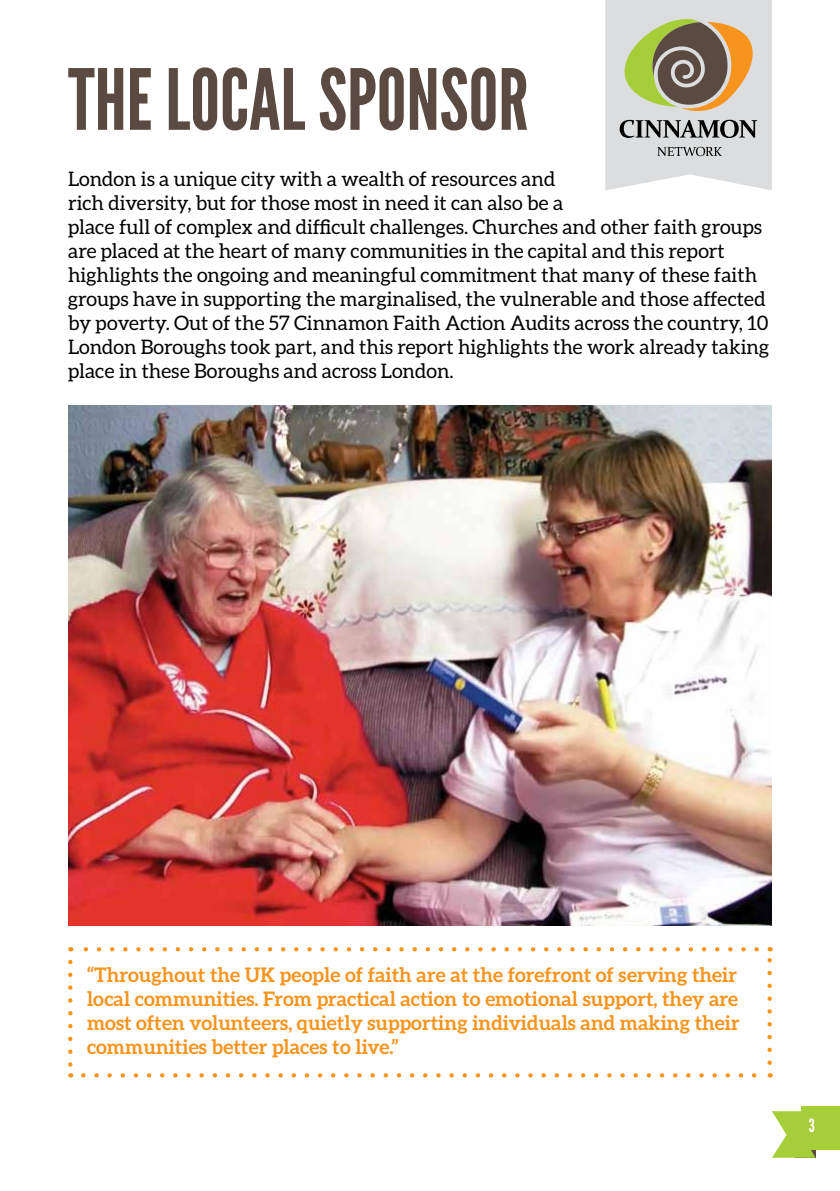
<style>
.page{position:relative;width:840px;height:1191px;background:#fff}
.page>*{position:absolute;margin:0;border:0;box-sizing:border-box;transform-origin:0 0}
.t1{font:84px "League Gothic";color:#5a4a42}
.t2{font:20px/24px "Aleo";color:#000}
.t3{font:700 20px/24px "Aleo";color:#f7941e}
.t4{font:18.2px "League Gothic";color:#fff}
</style>
<div class="page">
<svg style="left:772px;top:1111px;width:43px;height:46px"></svg>
<div style="left:800px;top:1106px;width:39px;height:43px;background:#a6ce39"></div>
<svg style="left:83px;top:1073px;width:674px;height:4px"></svg>
<svg style="left:83px;top:947px;width:673px;height:4px"></svg>
<svg style="left:68px;top:962px;width:4px;height:115px"></svg>
<svg style="left:767px;top:947px;width:4px;height:115px"></svg>
<img style="left:68px;top:405px;width:703px;height:521px">
<svg style="left:605px;top:0;width:166px;height:190px;background:#c2beae"></svg>
<h1 class="t1" style="left:68px;top:50px;width:462px">THE LOCAL SPONSOR</h1>
<p class="t2" style="left:68px;top:167px;width:702px">London is a unique city with a wealth of resources and<br>rich diversity, but for those most in need it can also be a<br>place full of complex and difficult challenges. Churches and other faith groups are placed at the heart of many communities in the capital and this report highlights the ongoing and meaningful commitment that many of these faith groups have in supporting the marginalised, the vulnerable and those affected by poverty. Out of the 57 Cinnamon Faith Action Audits across the country, 10<br>London Boroughs took part, and this report highlights the work already taking place in these Boroughs and across London.</p>
<p class="t3" style="left:87px;top:962px;width:654px">“Throughout the UK people of faith are at the forefront of serving their local communities. From practical action to emotional support, they are most often volunteers, quietly supporting individuals and making their communities better places to live.”</p>
<p class="t4" style="left:808px;top:1115px;width:8px">3</p>
</div>
